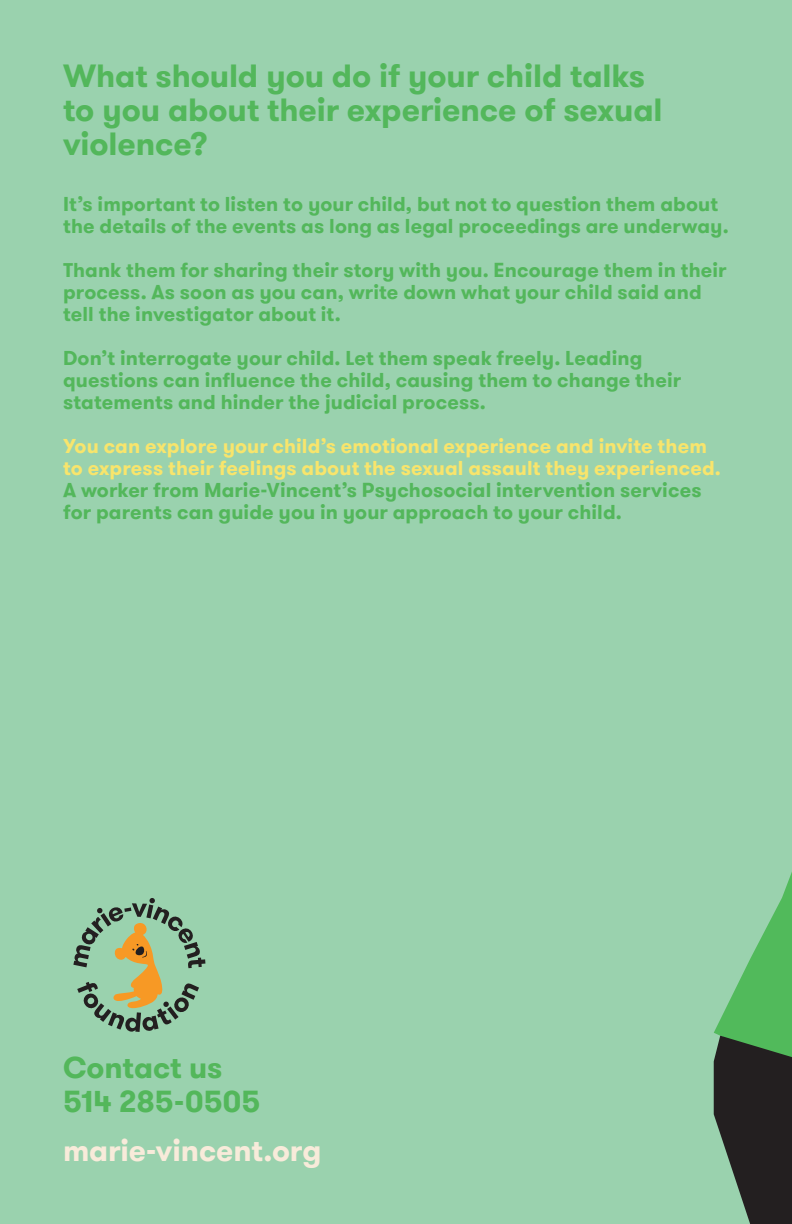
<style>
.page{position:relative;width:792px;height:1224px;background:#9ad2ae}
.page>*{position:absolute;margin:0;border:0;box-sizing:border-box;transform-origin:0 0}
.t1{font:700 32px/34px "GT Walsheim";letter-spacing:-.005em;color:#53b75b}
.t2{font:700 30px "GT Walsheim";color:#53b75b}
.t3{font:700 30px "GT Walsheim";letter-spacing:-.005em;color:#f8ebda}
.t4{font:700 20px/22px "GT Walsheim";letter-spacing:.005em;color:#53b75b}
.t5{font:700 20px/22px "GT Walsheim";letter-spacing:.005em;color:#f8e56c}
.s1{color:#53b75b}
</style>
<div class="page">
<svg style="left:714px;top:872px;width:78px;height:352px"></svg>
<svg style="left:73px;top:898px;width:132px;height:134px"></svg>
<p class="t1" style="left:63px;top:59px;width:601px">What should you do if your child talks to you about their experience of sexual violence?</p>
<p class="t4" style="left:63px;top:193px;width:667px">It’s important to listen to your child, but not to question them about the details of the events as long as legal proceedings are underway.</p>
<p class="t4" style="left:63px;top:259px;width:665px">Thank them for sharing their story with you. Encourage them in their process. As soon as you can, write down what your child said and tell the investigator about it.</p>
<p class="t4" style="left:63px;top:347px;width:620px">Don’t interrogate your child. Let them speak freely. Leading questions can influence the child, causing them to change their statements and hinder the judicial process.</p>
<p class="t5" style="left:63px;top:435px;width:660px">You can explore your child’s emotional experience and invite them to express their feelings about the sexual assault they experienced.<br><span class="s1">A worker from Marie-Vincent’s Psychosocial intervention services for parents can guide you in your approach to your child.</span></p>
<p class="t2" style="left:63px;top:1047px;width:161px">Contact us</p>
<p class="t2" style="left:63px;top:1081px;width:199px">514 285-0505</p>
<p class="t3" style="left:63px;top:1131px;width:260px">marie-vincent.org</p>
</div>
